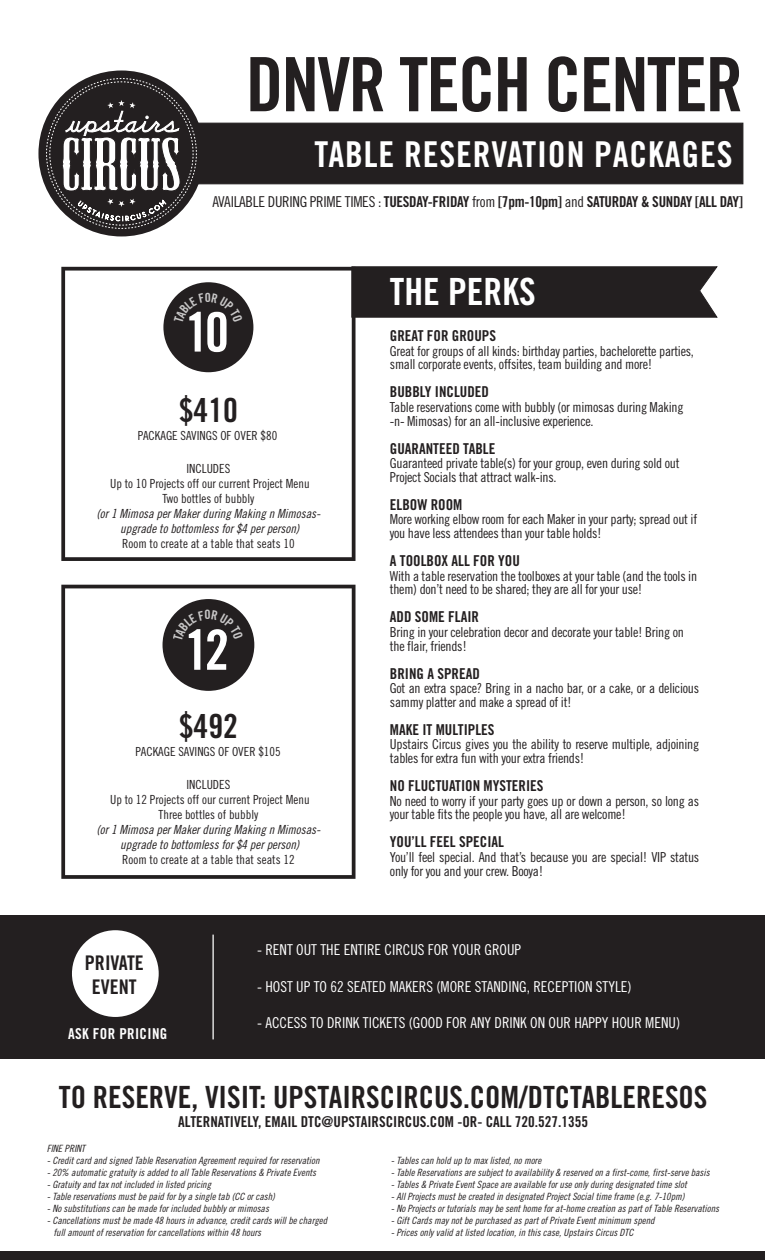
<style>
.page{position:relative;width:765px;height:1260px;background:#fff}
.page>*{position:absolute;margin:0;border:0;box-sizing:border-box;transform-origin:0 0}
.t1{font:75px "Trade Gothic Bold Cond Twenty";letter-spacing:-.025em;color:#231f20}
.t2{font:55.5px "Trade Gothic Bold Cond Twenty";color:#fff}
.t3{font:54.38px "Trade Gothic Bold Cond Twenty";color:#fff}
.t4{font:37.5px "Trade Gothic Bold Cond Twenty";color:#fff}
.t5{font:35.62px "Trade Gothic Bold Cond Twenty";letter-spacing:.025em;color:#fff}
.t6{font:33.25px "Trade Gothic Bold Cond Twenty";color:#231f20}
.t7{font:30.62px "Trade Gothic Bold Cond Twenty";color:#231f20}
.t8{font:20.12px/24.2px "Trade Gothic Bold Cond Twenty";color:#231f20;text-align:center}
.t9{font:15px "Trade Gothic Bold Cond Twenty";color:#231f20}
.t10{font:15px "Trade Gothic Cond Eighteen";color:#fff}
.t11{font:15px "Trade Gothic Bold Cond Twenty";letter-spacing:-.02em;color:#231f20}
.t12{font:15px "Trade Gothic Bold Cond Twenty";letter-spacing:.025em;color:#fff}
.t13{font:13.75px/13.8px "Trade Gothic Cond Eighteen";letter-spacing:-.02em;color:#231f20}
.t14{font:12.5px/15.1px "Trade Gothic Cond Eighteen";color:#231f20;text-align:center}
.t15{font:12.5px/15.1px "Trade Gothic Cond Eighteen Obl";color:#231f20;text-align:center}
.t16{font:10px/12px "Trade Gothic Cond Eighteen Obl";color:#231f20}
.s1{font-family:"Trade Gothic Cond Eighteen"}
</style>
<div class="page">
<div style="left:73px;top:123px;width:670px;height:61px;background:#231f20;border:1px solid #231f20"></div>
<svg style="left:38px;top:70px;width:166px;height:166px"></svg>
<div style="left:1px;top:1251px;width:764px;height:9px;background:#231f20"></div>
<div style="left:351px;top:266px;width:367px;height:52px;background:#231f20"></div>
<svg style="left:61px;top:267px;width:295px;height:294px"></svg>
<svg style="left:61px;top:585px;width:295px;height:294px"></svg>
<div style="left:163px;top:282px;width:90px;height:90px;background:#231f20;border-radius:50%"></div>
<div style="left:0;top:916px;width:765px;height:143px;background:#231f20"></div>
<div style="left:72px;top:930px;width:87px;height:87px;background:#fff;border-radius:50%"></div>
<hr style="left:212px;top:935px;width:2px;height:104px;background:#fff">
<div style="left:163px;top:599px;width:91px;height:92px;background:#231f20;border-radius:50%"></div>
<svg style="left:174px;top:293px;width:69px;height:6px"></svg>
<svg style="left:173px;top:610px;width:70px;height:6px"></svg>
<h1 class="t1" style="left:246px;top:39px;width:499px">DNVR TECH CENTER</h1>
<h3 class="t5" style="left:314px;top:132px;width:420px">TABLE RESERVATION PACKAGES</h3>
<p class="t11" style="left:212px;top:193px;width:532px"><span class="s1">AVAILABLE DURING PRIME TIMES :</span> TUESDAY-FRIDAY <span class="s1">from</span> [7pm-10pm] <span class="s1">and</span> SATURDAY &amp; SUNDAY [ALL DAY]</p>
<h3 class="t3" style="left:185px;top:299px;width:46px">10</h3>
<h3 class="t6" style="left:179px;top:390px;width:61px">$410</h3>
<p class="t14" style="left:138px;top:428px;width:141px">PACKAGE SAVINGS OF OVER $80</p>
<p class="t14" style="left:110px;top:461px;width:201px">INCLUDES<br>Up to 10 Projects off our current Project Menu<br>Two bottles of bubbly</p>
<p class="t15" style="left:97px;top:506px;width:225px">(or 1 Mimosa per Maker during Making n Mimosas&shy;upgrade to bottomless for $4 per person)</p>
<p class="t14" style="left:122px;top:536px;width:174px">Room to create at a table that seats 10</p>
<h2 class="t2" style="left:184px;top:616px;width:46px">12</h2>
<h3 class="t6" style="left:179px;top:705px;width:61px">$492</h3>
<p class="t14" style="left:110px;top:776px;width:201px">INCLUDES<br>Up to 12 Projects off our current Project Menu<br>Three bottles of bubbly</p>
<p class="t15" style="left:97px;top:822px;width:225px">(or 1 Mimosa per Maker during Making n Mimosas&shy;upgrade to bottomless for $4 per person)</p>
<p class="t14" style="left:122px;top:852px;width:174px">Room to create at a table that seats 12</p>
<p class="t14" style="left:136px;top:743px;width:147px">PACKAGE SAVINGS OF OVER $105</p>
<h3 class="t4" style="left:390px;top:269px;width:147px">THE PERKS</h3>
<p class="t9" style="left:390px;top:327px;width:108px">GREAT FOR GROUPS</p>
<p class="t13" style="left:390px;top:344px;width:306px">Great for groups of all kinds: birthday parties, bachelorette parties, small corporate events, offsites, team building and more!</p>
<p class="t9" style="left:390px;top:383px;width:101px">BUBBLY INCLUDED</p>
<p class="t13" style="left:390px;top:400px;width:295px">Table reservations come with bubbly (or mimosas during Making -n- Mimosas) for an all-inclusive experience.</p>
<p class="t9" style="left:390px;top:439px;width:107px">GUARANTEED TABLE</p>
<p class="t13" style="left:390px;top:456px;width:291px">Guaranteed private table(s) for your group, even during sold out<br>Project Socials that attract walk-ins.</p>
<p class="t9" style="left:390px;top:496px;width:74px">ELBOW ROOM</p>
<p class="t13" style="left:390px;top:512px;width:309px">More working elbow room for each Maker in your party; spread out if you have less attendees than your table holds!</p>
<p class="t9" style="left:390px;top:552px;width:131px">A TOOLBOX ALL FOR YOU</p>
<p class="t13" style="left:390px;top:569px;width:309px">With a table reservation the toolboxes at your table (and the tools in them) don’t need to be shared; they are all for your use!</p>
<p class="t9" style="left:390px;top:608px;width:91px">ADD SOME FLAIR</p>
<p class="t13" style="left:390px;top:625px;width:295px">Bring in your celebration decor and decorate your table! Bring on the flair, friends!</p>
<p class="t9" style="left:390px;top:664px;width:91px">BRING A SPREAD</p>
<p class="t13" style="left:390px;top:681px;width:311px">Got an extra space? Bring in a nacho bar, or a cake, or a delicious sammy platter and make a spread of it!</p>
<p class="t9" style="left:390px;top:721px;width:106px">MAKE IT MULTIPLES</p>
<p class="t13" style="left:390px;top:737px;width:311px">Upstairs Circus gives you the ability to reserve multiple, adjoining tables for extra fun with your extra friends!</p>
<p class="t9" style="left:390px;top:777px;width:155px">NO FLUCTUATION MYSTERIES</p>
<p class="t13" style="left:390px;top:794px;width:311px">No need to worry if your party goes up or down a person, so long as your table fits the people you have, all are welcome!</p>
<p class="t9" style="left:390px;top:833px;width:116px">YOU’LL FEEL SPECIAL</p>
<p class="t13" style="left:390px;top:850px;width:311px">You’ll feel special. And that’s because you are special! VIP status only for you and your crew. Booya!</p>
<h3 class="t8" style="left:85px;top:950px;width:61px">PRIVATE<br>EVENT</h3>
<p class="t12" style="left:68px;top:1025px;width:101px">ASK FOR PRICING</p>
<p class="t10" style="left:257px;top:941px;width:266px">- RENT OUT THE ENTIRE CIRCUS FOR YOUR GROUP</p>
<p class="t10" style="left:257px;top:977px;width:376px">- HOST UP TO 62 SEATED MAKERS (MORE STANDING, RECEPTION STYLE)</p>
<p class="t10" style="left:257px;top:1014px;width:425px">- ACCESS TO DRINK TICKETS (GOOD FOR ANY DRINK ON OUR HAPPY HOUR MENU)</p>
<h3 class="t7" style="left:59px;top:1078px;width:650px">TO RESERVE, VISIT: UPSTAIRSCIRCUS.COM/DTCTABLERESOS</h3>
<p class="t9" style="left:178px;top:1112px;width:411px">ALTERNATIVELY, EMAIL DTC@UPSTAIRSCIRCUS.COM -OR- CALL 720.527.1355</p>
<p class="t16" style="left:47px;top:1142px;width:40px">FINE PRINT</p>
<p class="t16" style="left:47px;top:1154px;width:274px">- Credit card and signed Table Reservation Agreement required for reservation</p>
<p class="t16" style="left:47px;top:1166px;width:271px">- 20% automatic gratuity is added to all Table Reservations &amp; Private Events</p>
<p class="t16" style="left:47px;top:1178px;width:166px">- Gratuity and tax not included in listed pricing</p>
<p class="t16" style="left:47px;top:1190px;width:230px">- Table reservations must be paid for by a single tab (CC or cash)</p>
<p class="t16" style="left:47px;top:1202px;width:224px">- No substitutions can be made for included bubbly or mimosas</p>
<p class="t16" style="left:53px;top:1214px;width:275px;text-indent:-7px">- Cancellations must be made 48 hours in advance, credit cards will be charged full amount of reservation for cancellations within 48 hours</p>
<p class="t16" style="left:391px;top:1154px;width:152px">- Tables can hold up to max listed, no more</p>
<p class="t16" style="left:391px;top:1166px;width:320px">- Table Reservations are subject to availability &amp; reserved on a first-come, first-serve basis</p>
<p class="t16" style="left:391px;top:1178px;width:298px">- Tables &amp; Private Event Space are available for use only during designated time slot</p>
<p class="t16" style="left:391px;top:1190px;width:295px">- All Projects must be created in designated Project Social time frame (e.g. 7-10pm)</p>
<p class="t16" style="left:391px;top:1202px;width:330px">- No Projects or tutorials may be sent home for at-home creation as part of Table Reservations</p>
<p class="t16" style="left:391px;top:1214px;width:265px">- Gift Cards may not be purchased as part of Private Event minimum spend</p>
<p class="t16" style="left:391px;top:1226px;width:244px">- Prices only valid at listed location, in this case, Upstairs Circus DTC</p>
</div>
